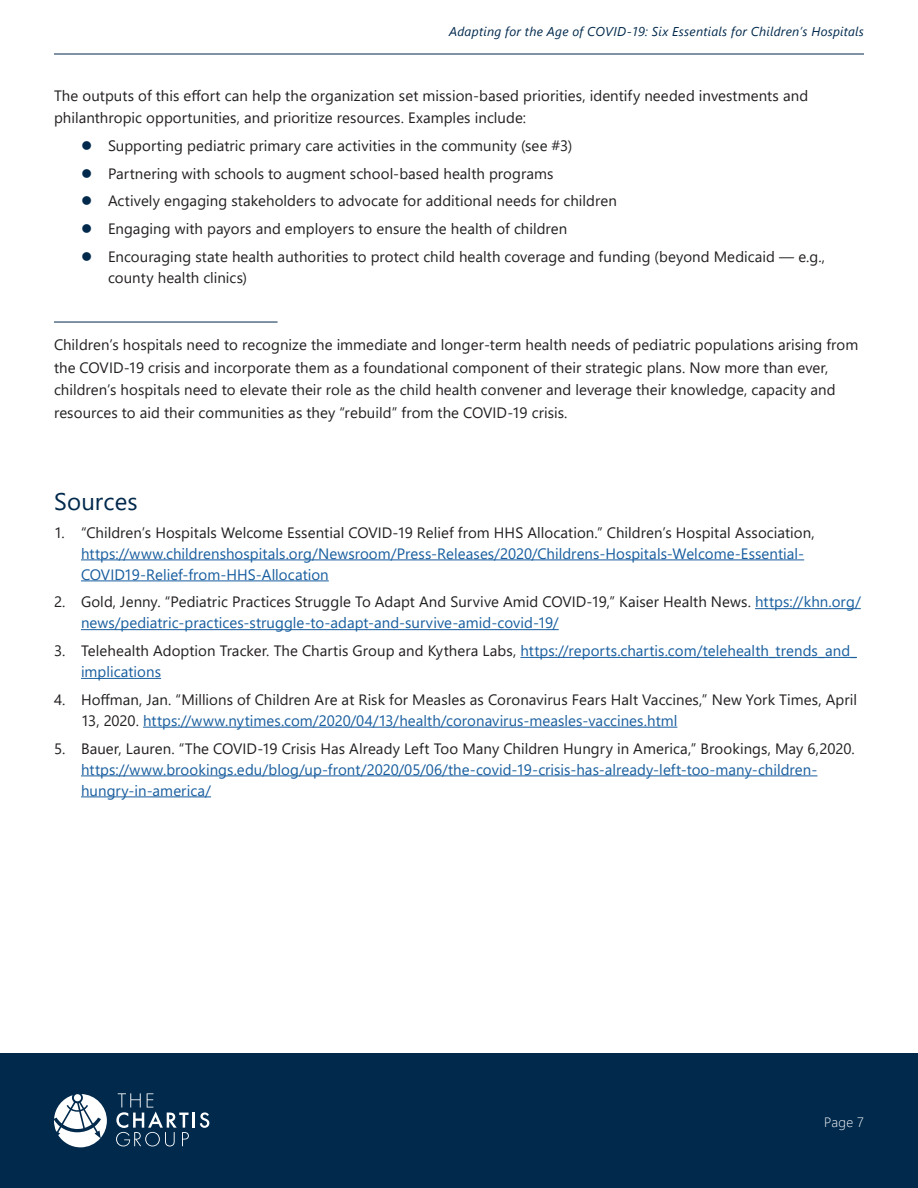
<style>
.page{position:relative;width:918px;height:1188px;background:#fff}
.page>*{position:absolute;margin:0;border:0;box-sizing:border-box;transform-origin:0 0}
.Chartis_-_Heading_1{font:24px "Segoe UI";letter-spacing:.01em;color:#00294c}
.Chartis_-_Body_Copy{font:15px/22.5px "Segoe UI";letter-spacing:.005em;color:#231f20}
.t1{font:15px/21px "Segoe UI";letter-spacing:.005em;color:#175d9e}
.t2{font:300 13.5px "Segoe UI";color:#fff}
.t3{font:italic 12.75px "Segoe UI";letter-spacing:.02em;color:#00294c}
.s1{color:#231f20}
.s2{color:#175d9e}
</style>
<div class="page">
<div style="left:0;top:1053px;width:918px;height:135px;background:#00294c"></div>
<hr style="left:54px;top:54px;width:810px;height:1px;background:#00294c">
<svg style="left:54px;top:1094px;width:53px;height:53px"></svg>
<svg style="left:116px;top:1093px;width:93px;height:53px"></svg>
<hr style="left:81px;top:559px;width:723px;height:1px;background:#175d9e">
<hr style="left:81px;top:580px;width:248px;height:1px;background:#175d9e">
<hr style="left:755px;top:608px;width:106px;height:1px;background:#175d9e">
<hr style="left:81px;top:629px;width:478px;height:1px;background:#175d9e">
<hr style="left:520px;top:657px;width:337px;height:1px;background:#175d9e">
<hr style="left:81px;top:678px;width:80px;height:1px;background:#175d9e">
<hr style="left:143px;top:727px;width:534px;height:1px;background:#175d9e">
<hr style="left:81px;top:775px;width:736px;height:1px;background:#175d9e">
<hr style="left:81px;top:796px;width:130px;height:1px;background:#175d9e">
<hr style="left:54px;top:322px;width:224px;height:1px;background:#00294c">
<p class="t3" style="left:449px;top:20px;width:416px">Adapting for the Age of COVID-19: Six Essentials for Children’s Hospitals</p>
<p class="Chartis_-_Body_Copy" style="left:54px;top:83px;width:756px">The outputs of this effort can help the organization set mission-based priorities, identify needed investments and philanthropic opportunities, and prioritize resources. Examples include:</p>
<p class="Chartis_-_Body_Copy" style="left:108px;top:133px;width:466px">Supporting pediatric primary care activities in the community (see #3)</p>
<p class="Chartis_-_Body_Copy" style="left:108px;top:161px;width:447px">Partnering with schools to augment school-based health programs</p>
<p class="Chartis_-_Body_Copy" style="left:108px;top:188px;width:510px">Actively engaging stakeholders to advocate for additional needs for children</p>
<p class="Chartis_-_Body_Copy" style="left:108px;top:216px;width:461px">Engaging with payors and employers to ensure the health of children</p>
<p class="Chartis_-_Body_Copy" style="left:108px;top:245px;width:718px;line-height:21px">Encouraging state health authorities to protect child health coverage and funding (beyond Medicaid — e.g., county health clinics)</p>
<p class="Chartis_-_Body_Copy" style="left:54px;top:332px;width:806px">Children’s hospitals need to recognize the immediate and longer-term health needs of pediatric populations arising from the COVID-19 crisis and incorporate them as a foundational component of their strategic plans. Now more than ever, children’s hospitals need to elevate their role as the child health convener and leverage their knowledge, capacity and resources to aid their communities as they “rebuild” from the COVID-19 crisis.</p>
<p class="Chartis_-_Heading_1" style="left:54px;top:479px;width:85px">Sources</p>
<p class="t1" style="left:81px;top:520px;width:735px;text-indent:-27px"><span class="s1">1. “Children’s Hospitals Welcome Essential COVID-19 Relief from HHS Allocation.” Children’s Hospital Association, </span>https://www.childrenshospitals.org/Newsroom/Press-Releases/2020/Childrens-Hospitals-Welcome-Essential-<br>COVID19-Relief-from-HHS-Allocation</p>
<p class="Chartis_-_Body_Copy" style="left:81px;top:590px;width:781px;line-height:21px;text-indent:-27px">2. Gold, Jenny. “Pediatric Practices Struggle To Adapt And Survive Amid COVID-19,” Kaiser Health News. <span class="s2">https://khn.org/ news/pediatric-practices-struggle-to-adapt-and-survive-amid-covid-19/</span></p>
<p class="t1" style="left:81px;top:639px;width:777px;text-indent:-27px"><span class="s1">3. Telehealth Adoption Tracker. The Chartis Group and Kythera Labs,</span> https://reports.chartis.com/telehealth_trends_and_ implications</p>
<p class="Chartis_-_Body_Copy" style="left:81px;top:688px;width:778px;line-height:21px;text-indent:-27px">4. Hoffman, Jan. “Millions of Children Are at Risk for Measles as Coronavirus Fears Halt Vaccines,” New York Times, April<br>13, 2020. <span class="s2">https://www.nytimes.com/2020/04/13/health/coronavirus-measles-vaccines.html</span></p>
<p class="t1" style="left:81px;top:736px;width:775px;text-indent:-27px"><span class="s1">5. Bauer, Lauren. “The COVID-19 Crisis Has Already Left Too Many Children Hungry in America,” Brookings, May 6,2020. </span>https://www.brookings.edu/blog/up-front/2020/05/06/the-covid-19-crisis-has-already-left-too-many-children&shy;hungry-in-america/</p>
<p class="t2" style="left:824px;top:1109px;width:41px">Page 7</p>
</div>
